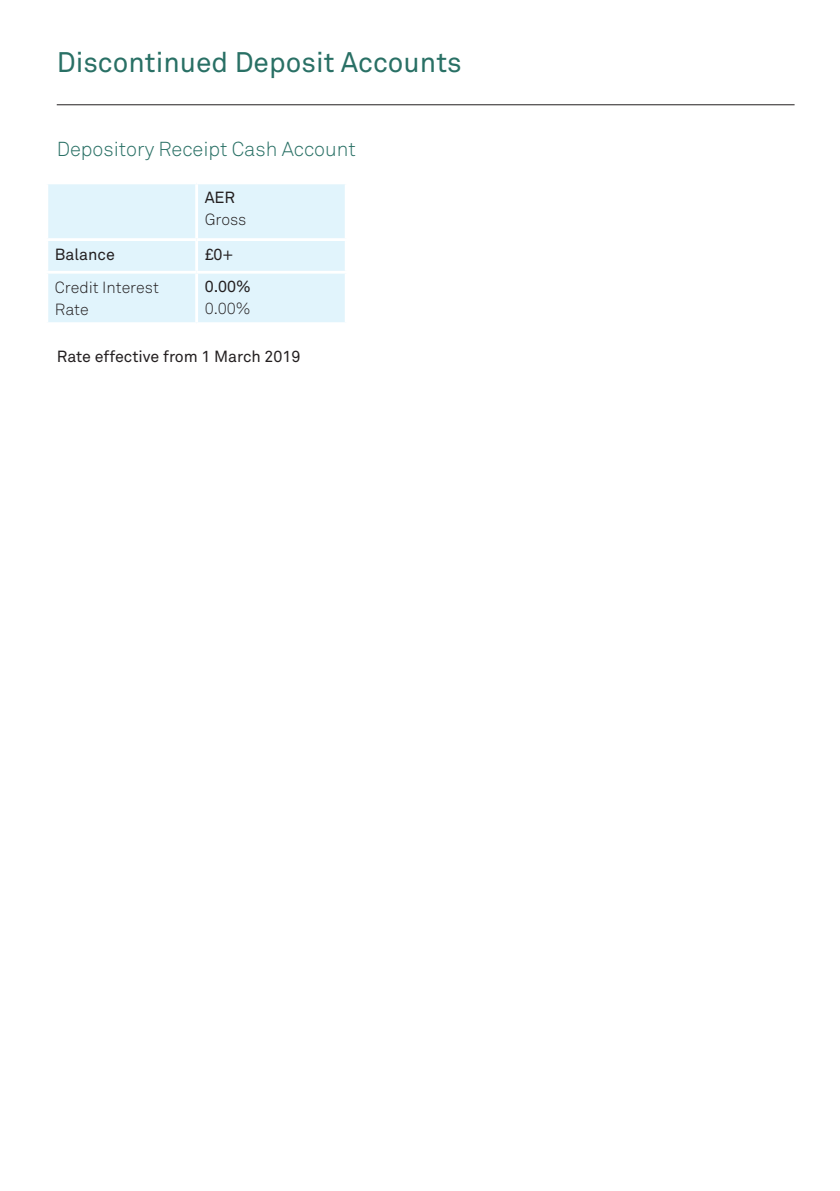
<style>
.page{position:relative;width:840px;height:1191px;background:#fff}
.page>*{position:absolute;margin:0;border:0;box-sizing:border-box;transform-origin:0 0}
.t1{font:28px "Akkurat";color:#297065}
.t2{font:300 20px "Akkurat";color:#297065}
.t3{font:16px "Akkurat";color:#231f20}
.t4{font:300 16px/22px "Akkurat";color:#231f20}
</style>
<div class="page">
<hr style="left:57px;top:104px;width:737px;height:1px;background:#231f20">
<div style="left:48px;top:184px;width:296px;height:138px;background:#e1f4fc"></div>
<hr style="left:195px;top:184px;width:3px;height:54px;background:#fff">
<hr style="left:45px;top:238px;width:151px;height:3px;background:#fff">
<hr style="left:196px;top:238px;width:151px;height:3px;background:#fff">
<hr style="left:195px;top:241px;width:3px;height:30px;background:#fff">
<hr style="left:45px;top:271px;width:151px;height:3px;background:#fff">
<hr style="left:196px;top:271px;width:151px;height:3px;background:#fff">
<hr style="left:195px;top:274px;width:3px;height:48px;background:#fff">
<h1 class="t1" style="left:57px;top:46px;width:406px">Discontinued Deposit Accounts</h1>
<p class="t2" style="left:57px;top:138px;width:300px">Depository Receipt Cash Account</p>
<p class="t3" style="left:204px;top:188px;width:32px">AER</p>
<p class="t4" style="left:204px;top:209px;width:43px">Gross</p>
<p class="t3" style="left:55px;top:245px;width:61px">Balance</p>
<p class="t3" style="left:204px;top:245px;width:30px">£0+</p>
<p class="t4" style="left:55px;top:276px;width:105px">Credit Interest<br>Rate</p>
<p class="t3" style="left:204px;top:277px;width:48px">0.00%</p>
<p class="t4" style="left:204px;top:298px;width:48px">0.00%</p>
<p class="t3" style="left:57px;top:347px;width:245px">Rate effective from 1 March 2019</p>
</div>
